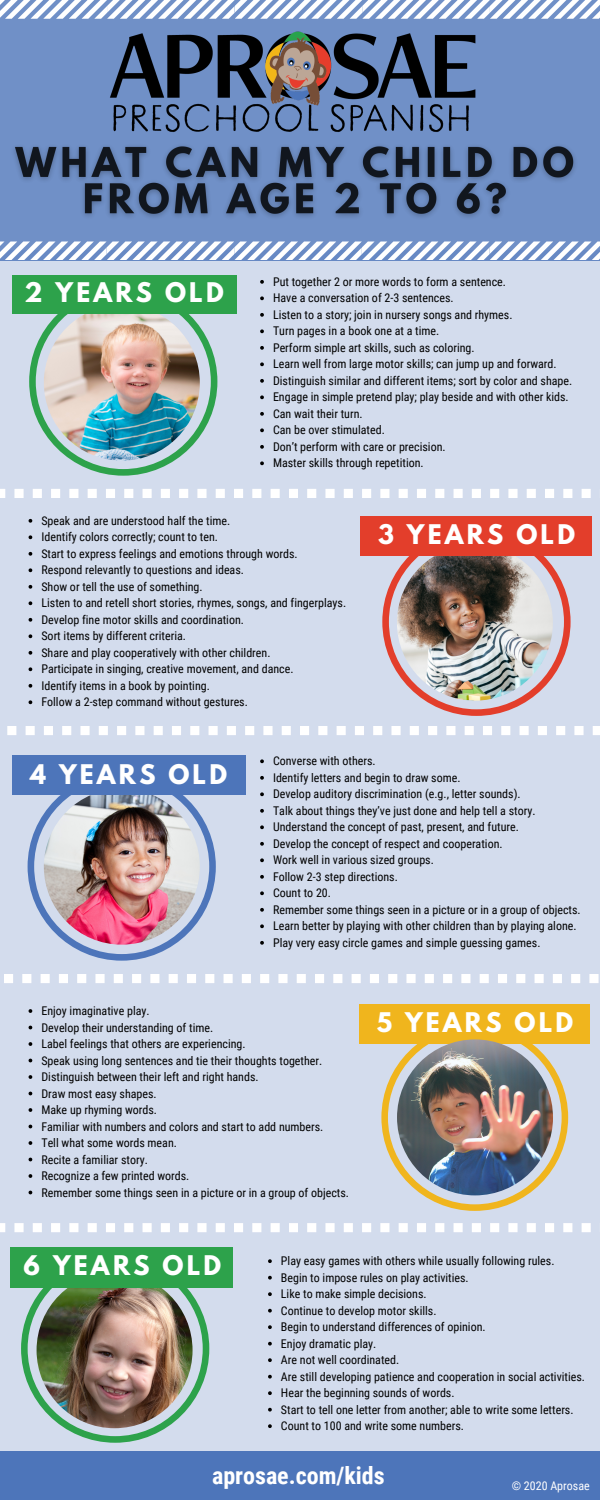
<style>
.page{position:relative;width:600px;height:1500px;background:#fff}
.page>*{position:absolute;margin:0;border:0;box-sizing:border-box;transform-origin:0 0}
.t1{font:700 24px "League Spartan";letter-spacing:.135em;color:#fff}
.t2{font:700 24px "Roboto Condensed";color:#fff}
.t3{font:12px/16.5px "Roboto Condensed";color:#000}
.t4{font:12px "Roboto Condensed";color:#fff}
</style>
<div class="page">
<div style="left:0;top:251px;width:600px;height:1249px;background:#d3dced"></div>
<svg style="left:21px;top:1288px;width:188px;height:155px"></svg>
<svg style="left:381px;top:1044px;width:187px;height:167px"></svg>
<svg style="left:28px;top:794px;width:188px;height:167px"></svg>
<img style="left:44px;top:789px;width:156px;height:156px;border-radius:50%">
<svg style="left:382px;top:556px;width:189px;height:160px"></svg>
<svg style="left:29px;top:313px;width:188px;height:163px"></svg>
<div style="left:0;top:0;width:600px;height:260px;background:#7090c7"></div>
<svg style="left:0;top:0;width:362px;height:19px"></svg>
<svg style="left:362px;top:0;width:238px;height:19px"></svg>
<svg style="left:0;top:241px;width:362px;height:19px"></svg>
<svg style="left:362px;top:241px;width:238px;height:19px"></svg>
<svg style="left:0;top:489px;width:280px;height:9px"></svg>
<svg style="left:289px;top:489px;width:302px;height:9px"></svg>
<svg style="left:7px;top:726px;width:284px;height:9px"></svg>
<svg style="left:300px;top:726px;width:300px;height:9px"></svg>
<svg style="left:4px;top:974px;width:302px;height:9px"></svg>
<svg style="left:315px;top:974px;width:284px;height:9px"></svg>
<div style="left:359px;top:1004px;width:231px;height:40px;background:#f0b51d"></div>
<svg style="left:0;top:1223px;width:280px;height:9px"></svg>
<svg style="left:289px;top:1223px;width:302px;height:9px"></svg>
<div style="left:0;top:1451px;width:600px;height:49px;background:#4d75ba"></div>
<div style="left:12px;top:755px;width:234px;height:39px;background:#4d75ba"></div>
<img style="left:44px;top:305px;width:156px;height:156px;border-radius:50%">
<div style="left:12px;top:275px;width:225px;height:38px;background:#2da24b"></div>
<img style="left:397px;top:545px;width:156px;height:156px;border-radius:50%">
<div style="left:361px;top:516px;width:231px;height:40px;background:#e33e2b"></div>
<img style="left:397px;top:1039px;width:156px;height:156px;border-radius:50%">
<img style="left:37px;top:1272px;width:156px;height:156px;border-radius:50%">
<div style="left:10px;top:1248px;width:223px;height:40px;background:#2da24b"></div>
<img style="left:110px;top:31px;width:366px;height:101px">
<img style="left:14px;top:146px;width:561px;height:72px">
<svg style="left:260px;top:280px;width:4px;height:4px"></svg>
<svg style="left:260px;top:296px;width:4px;height:4px"></svg>
<svg style="left:260px;top:313px;width:4px;height:4px"></svg>
<svg style="left:260px;top:329px;width:4px;height:4px"></svg>
<svg style="left:260px;top:346px;width:4px;height:4px"></svg>
<svg style="left:260px;top:362px;width:4px;height:4px"></svg>
<svg style="left:260px;top:379px;width:4px;height:4px"></svg>
<svg style="left:260px;top:395px;width:4px;height:4px"></svg>
<svg style="left:260px;top:412px;width:4px;height:4px"></svg>
<svg style="left:260px;top:428px;width:4px;height:4px"></svg>
<svg style="left:260px;top:445px;width:4px;height:4px"></svg>
<svg style="left:260px;top:461px;width:4px;height:4px"></svg>
<svg style="left:29px;top:519px;width:3px;height:4px"></svg>
<svg style="left:29px;top:535px;width:3px;height:4px"></svg>
<svg style="left:29px;top:552px;width:3px;height:4px"></svg>
<svg style="left:29px;top:568px;width:3px;height:4px"></svg>
<svg style="left:29px;top:585px;width:3px;height:4px"></svg>
<svg style="left:29px;top:601px;width:3px;height:4px"></svg>
<svg style="left:29px;top:618px;width:3px;height:4px"></svg>
<svg style="left:29px;top:634px;width:3px;height:4px"></svg>
<svg style="left:29px;top:651px;width:3px;height:4px"></svg>
<svg style="left:29px;top:667px;width:3px;height:4px"></svg>
<svg style="left:29px;top:684px;width:3px;height:4px"></svg>
<svg style="left:29px;top:700px;width:3px;height:4px"></svg>
<svg style="left:260px;top:759px;width:4px;height:4px"></svg>
<svg style="left:260px;top:776px;width:4px;height:4px"></svg>
<svg style="left:260px;top:792px;width:4px;height:4px"></svg>
<svg style="left:260px;top:809px;width:4px;height:4px"></svg>
<svg style="left:260px;top:825px;width:4px;height:4px"></svg>
<svg style="left:260px;top:842px;width:4px;height:4px"></svg>
<svg style="left:260px;top:858px;width:4px;height:4px"></svg>
<svg style="left:260px;top:875px;width:4px;height:4px"></svg>
<svg style="left:260px;top:891px;width:4px;height:4px"></svg>
<svg style="left:260px;top:908px;width:4px;height:4px"></svg>
<svg style="left:260px;top:924px;width:4px;height:4px"></svg>
<svg style="left:260px;top:941px;width:4px;height:4px"></svg>
<svg style="left:29px;top:1009px;width:3px;height:4px"></svg>
<svg style="left:29px;top:1042px;width:3px;height:4px"></svg>
<svg style="left:29px;top:1075px;width:3px;height:4px"></svg>
<svg style="left:29px;top:1108px;width:3px;height:4px"></svg>
<svg style="left:29px;top:1141px;width:3px;height:4px"></svg>
<svg style="left:29px;top:1174px;width:3px;height:4px"></svg>
<svg style="left:268px;top:1259px;width:4px;height:4px"></svg>
<svg style="left:268px;top:1276px;width:4px;height:4px"></svg>
<svg style="left:268px;top:1292px;width:4px;height:4px"></svg>
<svg style="left:268px;top:1309px;width:4px;height:4px"></svg>
<svg style="left:268px;top:1325px;width:4px;height:4px"></svg>
<svg style="left:268px;top:1342px;width:4px;height:4px"></svg>
<svg style="left:268px;top:1358px;width:4px;height:4px"></svg>
<svg style="left:268px;top:1375px;width:4px;height:4px"></svg>
<svg style="left:268px;top:1391px;width:4px;height:4px"></svg>
<svg style="left:268px;top:1408px;width:4px;height:4px"></svg>
<svg style="left:268px;top:1424px;width:4px;height:4px"></svg>
<h1 class="t1" style="left:25px;top:281px;width:201px">2 YEARS OLD</h1>
<p class="t3" style="left:273px;top:274px;width:301px">Put together 2 or more words to form a sentence.<br>Have a conversation of 2-3 sentences.<br>Listen to a story; join in nursery songs and rhymes.<br>Turn pages in a book one at a time.<br>Perform simple art skills, such as coloring.<br>Learn well from large motor skills; can jump up and forward.<br>Distinguish similar and different items; sort by color and shape.<br>Engage in simple pretend play; play beside and with other kids.<br>Can wait their turn.<br>Can be over stimulated.<br>Don’t perform with care or precision.<br>Master skills through repetition.</p>
<p class="t3" style="left:41px;top:513px;width:306px">Speak and are understood half the time.<br>Identify colors correctly; count to ten.<br>Start to express feelings and emotions through words.<br>Respond relevantly to questions and ideas.<br>Show or tell the use of something.<br>Listen to and retell short stories, rhymes, songs, and fingerplays.<br>Develop fine motor skills and coordination.<br>Sort items by different criteria.<br>Share and play cooperatively with other children.<br>Participate in singing, creative movement, and dance.<br>Identify items in a book by pointing.<br>Follow a 2-step command without gestures.</p>
<h1 class="t1" style="left:378px;top:522px;width:199px">3 YEARS OLD</h1>
<h1 class="t1" style="left:30px;top:762px;width:199px">4 YEARS OLD</h1>
<p class="t3" style="left:273px;top:753px;width:309px">Converse with others.<br>Identify letters and begin to draw some.<br>Develop auditory discrimination (e.g., letter sounds).<br>Talk about things they’ve just done and help tell a story.<br>Understand the concept of past, present, and future.<br>Develop the concept of respect and cooperation.<br>Work well in various sized groups.<br>Follow 2-3 step directions.<br>Count to 20.<br>Remember some things seen in a picture or in a group of objects.<br>Learn better by playing with other children than by playing alone.<br>Play very easy circle games and simple guessing games.</p>
<p class="t3" style="left:41px;top:1003px;width:309px">Enjoy imaginative play.<br>Develop their understanding of time.<br>Label feelings that others are experiencing.<br>Speak using long sentences and tie their thoughts together.<br>Distinguish between their left and right hands.<br>Draw most easy shapes.<br>Make up rhyming words.<br>Familiar with numbers and colors and start to add numbers.<br>Tell what some words mean.<br>Recite a familiar story.<br>Recognize a few printed words.<br>Remember some things seen in a picture or in a group of objects.</p>
<h1 class="t1" style="left:377px;top:1010px;width:198px">5 YEARS OLD</h1>
<h1 class="t1" style="left:24px;top:1253px;width:199px">6 YEARS OLD</h1>
<p class="t3" style="left:281px;top:1253px;width:306px">Play easy games with others while usually following rules.<br>Begin to impose rules on play activities.<br>Like to make simple decisions.<br>Continue to develop motor skills.<br>Begin to understand differences of opinion.<br>Enjoy dramatic play.<br>Are not well coordinated.<br>Are still developing patience and cooperation in social activities.<br>Hear the beginning sounds of words.<br>Start to tell one letter from another; able to write some letters.<br>Count to 100 and write some numbers.</p>
<h1 class="t2" style="left:212px;top:1461px;width:174px">aprosae.com/kids</h1>
<p class="t4" style="left:512px;top:1479px;width:79px">© 2020 Aprosae</p>
</div>
